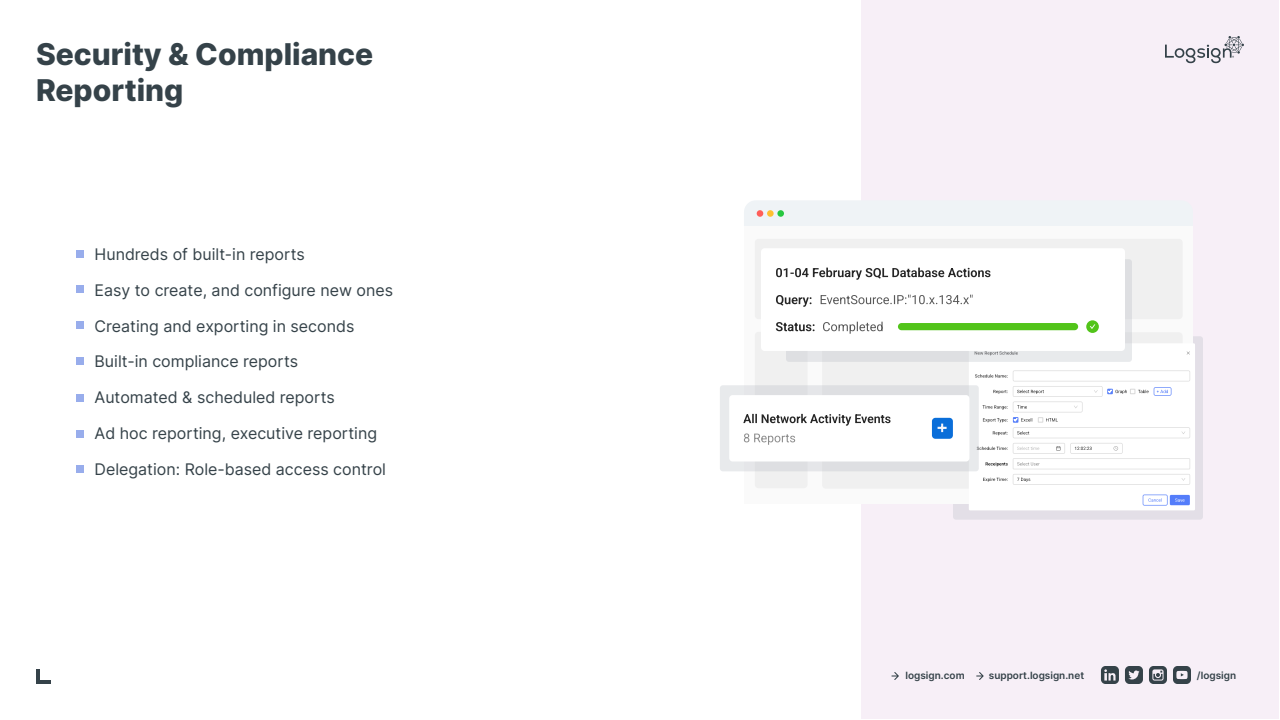
<style>
.page{position:relative;width:1280px;height:720px;background:#fff}
.page>*{position:absolute;margin:0;border:0;box-sizing:border-box;transform-origin:0 0}
.t1{font:800 30px/36px "Inter";color:#354249}
.t2{font:16px "Inter";color:#354249}
.t3{font:600 10px "Inter";color:#354249}
</style>
<div class="page">
<div style="left:862px;top:0;width:418px;height:720px;background:#f7eff7"></div>
<svg style="left:1165px;top:36px;width:79px;height:27px"></svg>
<svg style="left:892px;top:672px;width:7px;height:8px"></svg>
<svg style="left:976px;top:672px;width:8px;height:8px"></svg>
<svg style="left:1173px;top:666px;width:18px;height:18px"></svg>
<svg style="left:1125px;top:666px;width:18px;height:18px"></svg>
<svg style="left:1101px;top:666px;width:18px;height:18px"></svg>
<svg style="left:1149px;top:666px;width:18px;height:18px"></svg>
<hr style="left:36px;top:680px;width:15px;height:4px;background:#354249">
<hr style="left:36px;top:669px;width:4px;height:15px;background:#354249">
<div style="left:76px;top:250px;width:8px;height:8px;background:#98adec"></div>
<div style="left:76px;top:321px;width:8px;height:8px;background:#98adec"></div>
<div style="left:76px;top:357px;width:8px;height:8px;background:#98adec"></div>
<div style="left:76px;top:285px;width:8px;height:8px;background:#98adec"></div>
<div style="left:76px;top:430px;width:8px;height:8px;background:#98adec"></div>
<div style="left:76px;top:465px;width:8px;height:8px;background:#98adec"></div>
<div style="left:76px;top:394px;width:8px;height:8px;background:#98adec"></div>
<div style="left:953px;top:336px;width:250px;height:184px;background:linear-gradient(to right,#e5e1e8,#e5e2e9);border-radius:3px"></div>
<div style="left:744px;top:200px;width:118px;height:26px;background:#eff3f6"></div>
<div style="left:757px;top:210px;width:6px;height:7px;background:#ff5e59;border-radius:50%"></div>
<div style="left:767px;top:210px;width:7px;height:7px;background:#ffbf30;border-radius:50%"></div>
<div style="left:777px;top:210px;width:7px;height:7px;background:#26c740;border-radius:50%"></div>
<div style="left:744px;top:226px;width:449px;height:277px;background:#fafafa"></div>
<div style="left:755px;top:239px;width:428px;height:80px;background:#f0f0f0;border-radius:4px"></div>
<div style="left:755px;top:332px;width:53px;height:156px;background:#f0f0f0;border-radius:4px"></div>
<div style="left:822px;top:332px;width:361px;height:157px;background:#f0f0f0;border-radius:4px"></div>
<div style="left:969px;top:343px;width:226px;height:167px;background:#fff"></div>
<div style="left:1170px;top:495px;width:20px;height:10px;background:#547dfa"></div>
<svg style="left:1175px;top:498px;width:10px;height:4px"></svg>
<svg style="left:1143px;top:495px;width:25px;height:11px"></svg>
<svg style="left:975px;top:370px;width:215px;height:115px"></svg>
<div style="left:786px;top:259px;width:346px;height:103px;background:#dedfe2;border-radius:3px"></div>
<div style="left:761px;top:248px;width:364px;height:103px;background:#fff;border-radius:4px"></div>
<svg style="left:776px;top:295px;width:36px;height:12px"></svg>
<svg style="left:823px;top:322px;width:60px;height:12px"></svg>
<svg style="left:821px;top:295px;width:152px;height:9px"></svg>
<svg style="left:776px;top:322px;width:39px;height:9px"></svg>
<svg style="left:776px;top:268px;width:214px;height:12px"></svg>
<div style="left:898px;top:323px;width:180px;height:7px;background:#52c41a;border-radius:4px"></div>
<svg style="left:1086px;top:320px;width:13px;height:13px"></svg>
<div style="left:720px;top:385px;width:259px;height:86px;background:#dedfe2;border-radius:3px"></div>
<div style="left:729px;top:395px;width:240px;height:67px;background:#fff;border-radius:3px"></div>
<svg style="left:744px;top:433px;width:51px;height:12px"></svg>
<svg style="left:743px;top:414px;width:148px;height:12px"></svg>
<div style="left:932px;top:418px;width:21px;height:21px;background:#0a6ed9;border-radius:3px"></div>
<svg style="left:938px;top:424px;width:9px;height:8px"></svg>
<h1 class="t1" style="left:36px;top:35px;width:339px">Security &amp; Compliance<br>Reporting</h1>
<p class="t2" style="left:95px;top:243px;width:212px">Hundreds of built-in reports</p>
<p class="t2" style="left:95px;top:278px;width:300px">Easy to create, and configure new ones</p>
<p class="t2" style="left:95px;top:314px;width:261px">Creating and exporting in seconds</p>
<p class="t2" style="left:95px;top:350px;width:205px">Built-in compliance reports</p>
<p class="t2" style="left:95px;top:386px;width:242px">Automated &amp; scheduled reports</p>
<p class="t2" style="left:95px;top:422px;width:284px">Ad hoc reporting, executive reporting</p>
<p class="t2" style="left:95px;top:458px;width:293px">Delegation: Role-based access control</p>
<p class="t3" style="left:906px;top:668px;width:61px">logsign.com</p>
<p class="t3" style="left:989px;top:668px;width:97px">support.logsign.net</p>
<p class="t3" style="left:1197px;top:668px;width:41px">/logsign</p>
</div>
